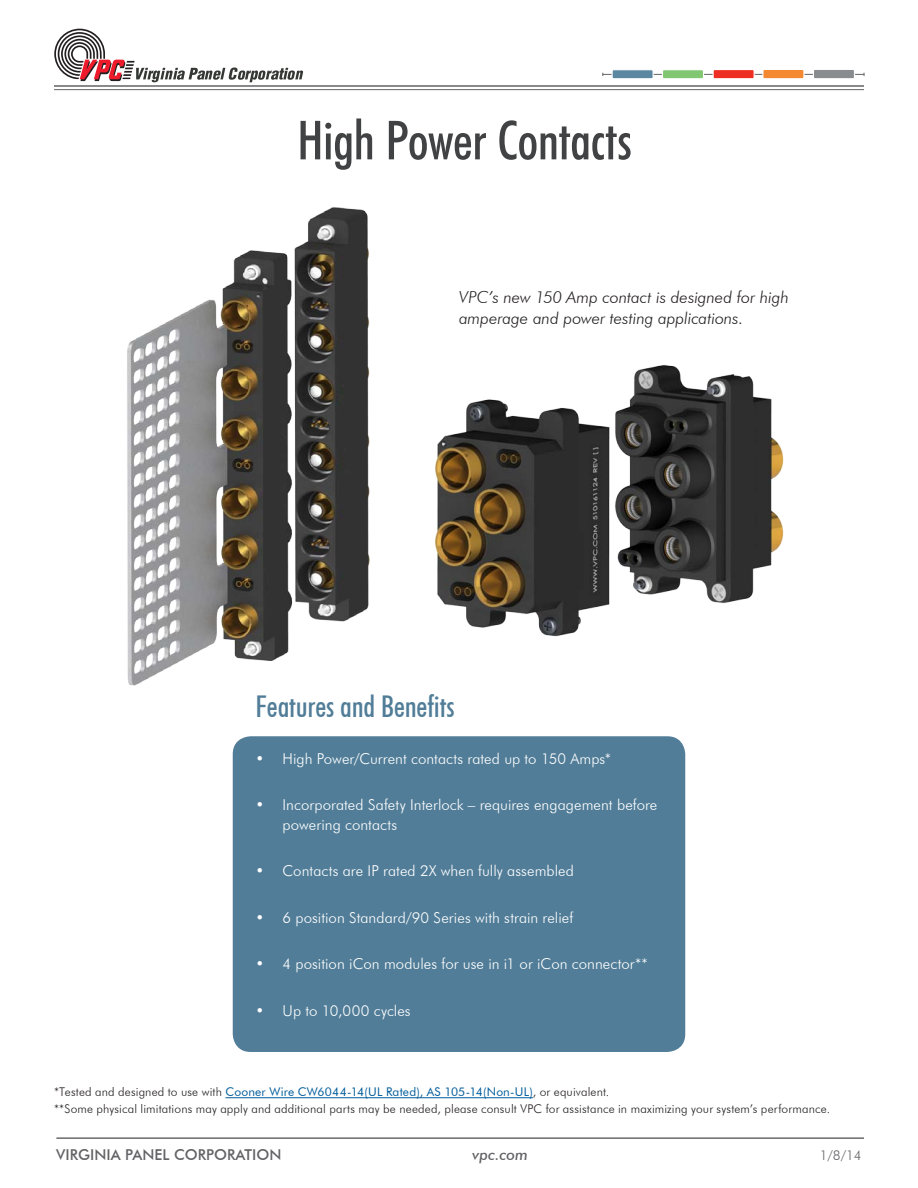
<style>
.page{position:relative;width:918px;height:1188px;background:#fff}
.page>*{position:absolute;margin:0;border:0;box-sizing:border-box;transform-origin:0 0}
.Body_text{font:500 condensed 54px "Futura BT";letter-spacing:-.01em;color:#414243}
.t1{font:500 condensed 30px "Futura BT";letter-spacing:-.005em;color:#517d98}
.Paragraph_Style_1{font:italic 300 16.5px/21px "Futura BT";letter-spacing:-.005em;color:#231f20}
.t2{font:300 15px/19.5px "Futura BT";letter-spacing:.005em;color:#fff}
.Essay_body_Heading{font:500 15px "Futura BT";color:#636366}
.Essay_body_Heading-2{font:italic 500 15px "Futura BT";color:#636366}
.Essay_body_Heading-3{font:300 13.5px "Futura BT";color:#636366}
.Paragraph_Style_1-2{font:300 12px "Futura BT";letter-spacing:.015em;color:#231f20}
.Paragraph_Style_1-3{font:12px "Futura BT";letter-spacing:.015em;color:#005c9b}
.s1{font-weight:300;color:#231f20}
</style>
<div class="page">
<hr style="left:56px;top:1138px;width:808px;height:1px;background:#231f20">
<hr style="left:54px;top:85px;width:810px;height:2px;background:#636366">
<hr style="left:54px;top:89px;width:810px;height:1px;background:#636366">
<svg style="left:54px;top:28px;width:249px;height:54px"></svg>
<hr style="left:603px;top:74px;width:261px;height:1px;background:#636366">
<div style="left:612px;top:70px;width:41px;height:9px;background:#5c87a1;border-radius:2px"></div>
<div style="left:612px;top:69px;width:42px;height:10px;border:1px solid #fff;border-radius:2px"></div>
<div style="left:662px;top:70px;width:42px;height:9px;background:#81c670;border-radius:2px"></div>
<div style="left:662px;top:69px;width:42px;height:10px;border:1px solid #fff;border-radius:2px"></div>
<div style="left:713px;top:70px;width:41px;height:9px;background:#ee2e22;border-radius:2px"></div>
<div style="left:713px;top:69px;width:42px;height:10px;border:1px solid #fff;border-radius:2px"></div>
<div style="left:763px;top:69px;width:41px;height:10px;background:#f58932;border-radius:2px"></div>
<div style="left:762px;top:69px;width:43px;height:10px;border:1px solid #fff;border-radius:2px"></div>
<div style="left:813px;top:69px;width:41px;height:10px;background:#888c8f;border-radius:2px"></div>
<div style="left:813px;top:69px;width:42px;height:10px;border:1px solid #fff;border-radius:2px"></div>
<img style="left:127px;top:207px;width:243px;height:479px">
<div style="left:233px;top:736px;width:452px;height:316px;background:#517d98;border-radius:18px"></div>
<hr style="left:226px;top:1097px;width:307px;height:1px;background:#005c9b">
<img style="left:435px;top:365px;width:349px;height:272px">
<p class="Body_text" style="left:297px;top:107px;width:336px">High Power Contacts</p>
<p class="Paragraph_Style_1" style="left:459px;top:287px;width:331px">VPC’s new 150 Amp contact is designed for high amperage and power testing applications.</p>
<p class="t1" style="left:256px;top:688px;width:201px">Features and Benefits</p>
<p class="t2" style="left:256px;top:749px;width:357px">• High Power/Current contacts rated up to 150 Amps*</p>
<p class="t2" style="left:283px;top:795px;width:376px;text-indent:-27px">• Incorporated Safety Interlock – requires engagement before powering contacts</p>
<p class="t2" style="left:256px;top:861px;width:320px">• Contacts are IP rated 2X when fully assembled</p>
<p class="t2" style="left:256px;top:908px;width:319px">• 6 position Standard/90 Series with strain relief</p>
<p class="t2" style="left:256px;top:954px;width:394px">• 4 position iCon modules for use in i1 or iCon connector**</p>
<p class="t2" style="left:256px;top:1001px;width:157px">• Up to 10,000 cycles</p>
<p class="Paragraph_Style_1-3" style="left:54px;top:1085px;width:557px"><span class="s1">*Tested and designed to use with</span> Cooner Wire CW6044-14(UL Rated), AS 105-14(Non-UL)<span class="s1">, or equivalent.</span></p>
<p class="Paragraph_Style_1-2" style="left:54px;top:1101px;width:778px">**Some physical limitations may apply and additional parts may be needed, please consult VPC for assistance in maximizing your system’s performance.</p>
<p class="Essay_body_Heading" style="left:56px;top:1146px;width:227px">VIRGINIA PANEL CORPORATION</p>
<p class="Essay_body_Heading-2" style="left:473px;top:1146px;width:57px">vpc.com</p>
<p class="Essay_body_Heading-3" style="left:820px;top:1147px;width:43px">1/8/14</p>
</div>
